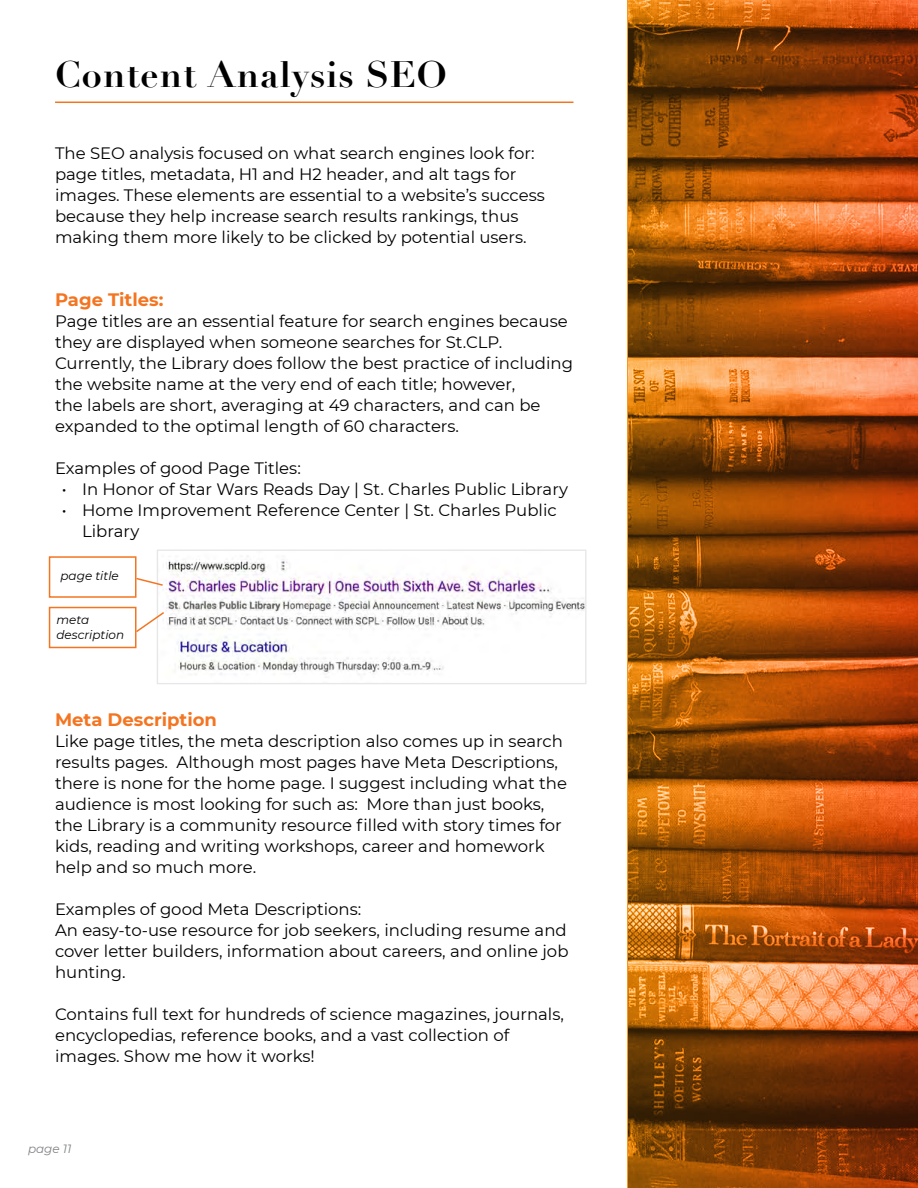
<style>
.page{position:relative;width:918px;height:1188px;background:#fff}
.page>*{position:absolute;margin:0;border:0;box-sizing:border-box;transform-origin:0 0}
.t1{font:700 36px "Didot";letter-spacing:.025em;color:#000}
.t2{font:700 18px "Montserrat";color:#f47521}
.t3{font:16.5px/21px "Montserrat";color:#000}
.t4{font:italic 12px/14.4px "Montserrat";color:#000}
.t5{font:italic 12px "Montserrat";color:#808285}
</style>
<div class="page">
<div style="left:49px;top:556px;width:87px;height:42px;border:2px solid #f47521"></div>
<div style="left:49px;top:607px;width:87px;height:41px;border:2px solid #f47521"></div>
<img style="left:163px;top:556px;width:421px;height:119px">
<div style="left:157px;top:550px;width:429px;height:134px;border:1px solid #e6e7e8"></div>
<svg style="left:135px;top:577px;width:29px;height:10px"></svg>
<svg style="left:134px;top:611px;width:32px;height:23px"></svg>
<svg style="left:627px;top:0;width:291px;height:1188px"></svg>
<hr style="left:55px;top:102px;width:518px;height:1px;background:#f47521">
<h1 class="t1" style="left:55px;top:51px;width:393px">Content Analysis SEO</h1>
<p class="t3" style="left:55px;top:142px;width:491px">The SEO analysis focused on what search engines look for: page titles, metadata, H1 and H2 header, and alt tags for images. These elements are essential to a website’s success because they help increase search results rankings, thus making them more likely to be clicked by potential users.</p>
<p class="t2" style="left:55px;top:287px;width:110px">Page Titles:</p>
<p class="t3" style="left:55px;top:310px;width:519px">Page titles are an essential feature for search engines because they are displayed when someone searches for St.CLP.<br>Currently, the Library does follow the best practice of including the website name at the very end of each title; however,<br>the labels are short, averaging at 49 characters, and can be expanded to the optimal length of 60 characters.</p>
<p class="t3" style="left:55px;top:457px;width:247px">Examples of good Page Titles:</p>
<p class="t3" style="left:62px;top:478px;width:508px">• In Honor of Star Wars Reads Day | St. Charles Public Library</p>
<p class="t3" style="left:82px;top:499px;width:476px;text-indent:-20px">• Home Improvement Reference Center | St. Charles Public<br>Library</p>
<p class="t4" style="left:61px;top:568px;width:60px">page title</p>
<p class="t4" style="left:56px;top:612px;width:69px">meta description</p>
<p class="t2" style="left:55px;top:707px;width:163px">Meta Description</p>
<p class="t3" style="left:55px;top:730px;width:514px">Like page titles, the meta description also comes up in search results pages. Although most pages have Meta Descriptions, there is none for the home page. I suggest including what the audience is most looking for such as: More than just books, the Library is a community resource filled with story times for kids, reading and writing workshops, career and homework help and so much more.</p>
<p class="t3" style="left:55px;top:898px;width:515px">Examples of good Meta Descriptions:<br>An easy-to-use resource for job seekers, including resume and cover letter builders, information about careers, and online job hunting.</p>
<p class="t3" style="left:55px;top:1003px;width:510px">Contains full text for hundreds of science magazines, journals, encyclopedias, reference books, and a vast collection of images. Show me how it works!</p>
<p class="t5" style="left:28px;top:1140px;width:45px">page 11</p>
</div>
